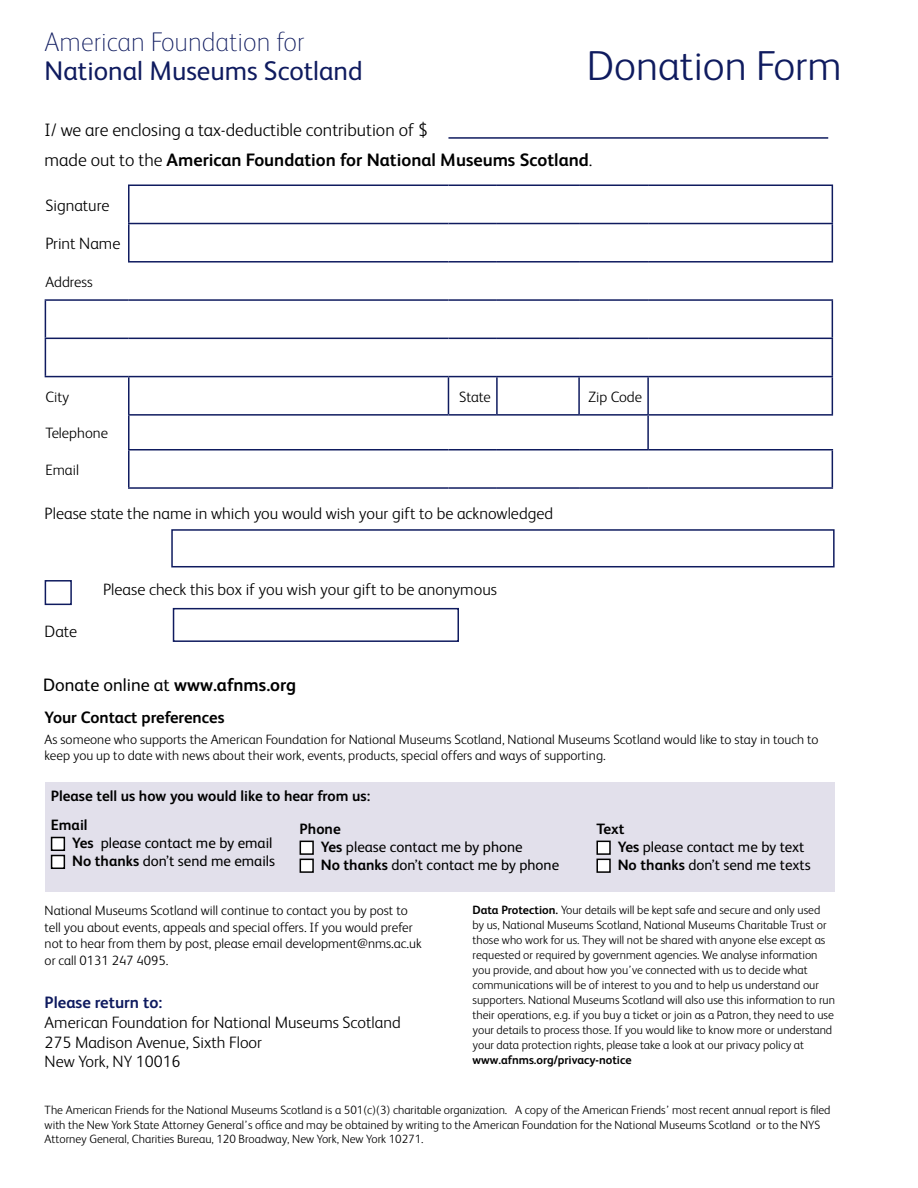
<style>
.page{position:relative;width:918px;height:1188px;background:#fff}
.page>*{position:absolute;margin:0;border:0;box-sizing:border-box;transform-origin:0 0}
.t1{font:300 42px "FS Albert";color:#0f1b5f}
.t2{font:27px "FS Albert";color:#0f1b5f}
.t3{font:100 27px "FS Albert";color:#0f1b5f}
.t4{font:300 18px/30px "FS Albert";color:#000}
.t5{font:18px "FS Albert";color:#000}
.t6{font:300 16.5px/19.8px "FS Albert";color:#000}
.t7{font:700 16.5px "FS Albert";color:#000}
.t8{font:700 16.5px "FS Albert";color:#0f1b5f}
.t9{font:15px/18px "FS Albert Pro";color:#000}
.t10{font:700 15px "FS Albert";color:#000}
.t11{font:300 15px "FS Albert";color:#000}
.t12{font:300 13.5px/16.5px "FS Albert";color:#000}
.t13{font:300 12px/15px "FS Albert";color:#000}
.t14{font:700 12px "FS Albert";color:#000}
.s1{font-weight:700}
</style>
<div class="page">
<div style="left:45px;top:782px;width:790px;height:109px;background:#e2e0eb"></div>
<div style="left:52px;top:838px;width:12px;height:12px;background:#fff"></div>
<div style="left:51px;top:837px;width:14px;height:14px;border:2px solid #000"></div>
<div style="left:52px;top:856px;width:12px;height:12px;background:#fff"></div>
<div style="left:51px;top:855px;width:14px;height:14px;border:2px solid #000"></div>
<div style="left:300px;top:841px;width:13px;height:13px;background:#fff"></div>
<div style="left:300px;top:841px;width:14px;height:14px;border:2px solid #000"></div>
<div style="left:300px;top:859px;width:13px;height:13px;background:#fff"></div>
<div style="left:300px;top:859px;width:14px;height:14px;border:2px solid #000"></div>
<div style="left:597px;top:841px;width:13px;height:13px;background:#fff"></div>
<div style="left:596px;top:841px;width:15px;height:14px;border:2px solid #000"></div>
<div style="left:597px;top:859px;width:13px;height:13px;background:#fff"></div>
<div style="left:596px;top:859px;width:15px;height:14px;border:2px solid #000"></div>
<hr style="left:45px;top:301px;width:1px;height:37px;background:#0f1b5f">
<hr style="left:45px;top:299px;width:84px;height:2px;background:#0f1b5f">
<hr style="left:129px;top:299px;width:319px;height:2px;background:#0f1b5f">
<hr style="left:448px;top:299px;width:49px;height:2px;background:#0f1b5f">
<hr style="left:497px;top:299px;width:82px;height:2px;background:#0f1b5f">
<hr style="left:579px;top:299px;width:69px;height:2px;background:#0f1b5f">
<hr style="left:648px;top:299px;width:185px;height:2px;background:#0f1b5f">
<hr style="left:832px;top:301px;width:1px;height:37px;background:#0f1b5f">
<hr style="left:45px;top:339px;width:1px;height:37px;background:#0f1b5f">
<hr style="left:45px;top:338px;width:84px;height:1px;background:#0f1b5f">
<hr style="left:129px;top:338px;width:319px;height:1px;background:#0f1b5f">
<hr style="left:448px;top:338px;width:49px;height:1px;background:#0f1b5f">
<hr style="left:497px;top:338px;width:82px;height:1px;background:#0f1b5f">
<hr style="left:579px;top:338px;width:69px;height:1px;background:#0f1b5f">
<hr style="left:648px;top:338px;width:185px;height:1px;background:#0f1b5f">
<hr style="left:832px;top:339px;width:1px;height:37px;background:#0f1b5f">
<hr style="left:45px;top:376px;width:84px;height:1px;background:#0f1b5f">
<hr style="left:129px;top:376px;width:319px;height:1px;background:#0f1b5f">
<hr style="left:448px;top:376px;width:49px;height:1px;background:#0f1b5f">
<hr style="left:497px;top:376px;width:82px;height:1px;background:#0f1b5f">
<hr style="left:579px;top:376px;width:69px;height:1px;background:#0f1b5f">
<hr style="left:578px;top:377px;width:2px;height:37px;background:#0f1b5f">
<hr style="left:647px;top:377px;width:2px;height:37px;background:#0f1b5f">
<hr style="left:648px;top:376px;width:185px;height:1px;background:#0f1b5f">
<hr style="left:832px;top:377px;width:1px;height:37px;background:#0f1b5f">
<hr style="left:497px;top:414px;width:82px;height:2px;background:#0f1b5f">
<hr style="left:579px;top:414px;width:69px;height:2px;background:#0f1b5f">
<hr style="left:647px;top:416px;width:2px;height:33px;background:#0f1b5f">
<hr style="left:648px;top:414px;width:185px;height:2px;background:#0f1b5f">
<hr style="left:648px;top:449px;width:185px;height:2px;background:#0f1b5f">
<hr style="left:832px;top:451px;width:1px;height:36px;background:#0f1b5f">
<hr style="left:128px;top:377px;width:2px;height:37px;background:#0f1b5f">
<hr style="left:448px;top:377px;width:1px;height:37px;background:#0f1b5f">
<hr style="left:496px;top:377px;width:2px;height:37px;background:#0f1b5f">
<hr style="left:128px;top:416px;width:2px;height:33px;background:#0f1b5f">
<hr style="left:128px;top:414px;width:320px;height:2px;background:#0f1b5f">
<hr style="left:448px;top:414px;width:49px;height:2px;background:#0f1b5f">
<hr style="left:128px;top:451px;width:2px;height:36px;background:#0f1b5f">
<hr style="left:128px;top:449px;width:320px;height:2px;background:#0f1b5f">
<hr style="left:448px;top:449px;width:49px;height:2px;background:#0f1b5f">
<hr style="left:497px;top:449px;width:82px;height:2px;background:#0f1b5f">
<hr style="left:579px;top:449px;width:69px;height:2px;background:#0f1b5f">
<hr style="left:128px;top:487px;width:320px;height:2px;background:#0f1b5f">
<hr style="left:448px;top:487px;width:49px;height:2px;background:#0f1b5f">
<hr style="left:497px;top:487px;width:82px;height:2px;background:#0f1b5f">
<hr style="left:579px;top:487px;width:69px;height:2px;background:#0f1b5f">
<hr style="left:648px;top:487px;width:185px;height:2px;background:#0f1b5f">
<hr style="left:128px;top:185px;width:320px;height:1px;background:#0f1b5f">
<hr style="left:128px;top:186px;width:2px;height:37px;background:#0f1b5f">
<hr style="left:448px;top:185px;width:49px;height:1px;background:#0f1b5f">
<hr style="left:497px;top:185px;width:82px;height:1px;background:#0f1b5f">
<hr style="left:579px;top:185px;width:69px;height:1px;background:#0f1b5f">
<hr style="left:648px;top:185px;width:185px;height:1px;background:#0f1b5f">
<hr style="left:832px;top:186px;width:1px;height:37px;background:#0f1b5f">
<hr style="left:128px;top:223px;width:320px;height:1px;background:#0f1b5f">
<hr style="left:128px;top:224px;width:2px;height:37px;background:#0f1b5f">
<hr style="left:448px;top:223px;width:49px;height:1px;background:#0f1b5f">
<hr style="left:497px;top:223px;width:82px;height:1px;background:#0f1b5f">
<hr style="left:579px;top:223px;width:69px;height:1px;background:#0f1b5f">
<hr style="left:648px;top:223px;width:185px;height:1px;background:#0f1b5f">
<hr style="left:832px;top:224px;width:1px;height:37px;background:#0f1b5f">
<hr style="left:128px;top:261px;width:320px;height:2px;background:#0f1b5f">
<hr style="left:448px;top:261px;width:49px;height:2px;background:#0f1b5f">
<hr style="left:497px;top:261px;width:82px;height:2px;background:#0f1b5f">
<hr style="left:579px;top:261px;width:69px;height:2px;background:#0f1b5f">
<hr style="left:648px;top:261px;width:185px;height:2px;background:#0f1b5f">
<hr style="left:448px;top:137px;width:380px;height:2px;background:#0f1b5f">
<div style="left:45px;top:580px;width:27px;height:25px;background:#fff;border:2px solid #0f1b5f"></div>
<div style="left:171px;top:529px;width:664px;height:38px;background:#fff;border:2px solid #0f1b5f"></div>
<div style="left:173px;top:608px;width:286px;height:34px;background:#fff;border:2px solid #0f1b5f"></div>
<h2 class="t3" style="left:45px;top:24px;width:261px">American Foundation for</h2>
<h2 class="t2" style="left:45px;top:53px;width:320px">National Museums Scotland</h2>
<h1 class="t1" style="left:587px;top:38px;width:256px">Donation Form</h1>
<h3 class="t4" style="left:45px;top:114px;width:549px">I/ we are enclosing a tax-deductible contribution of $<br>made out to the <span class="s1">American Foundation for National Museums Scotland</span>.</h3>
<h3 class="t6" style="left:45px;top:194px;width:66px">Signature</h3>
<h3 class="t6" style="left:45px;top:233px;width:77px">Print Name</h3>
<p class="t11" style="left:45px;top:272px;width:49px">Address</p>
<p class="t11" style="left:45px;top:387px;width:25px">City</p>
<p class="t11" style="left:459px;top:387px;width:33px">State</p>
<p class="t11" style="left:589px;top:387px;width:55px">Zip Code</p>
<p class="t11" style="left:45px;top:423px;width:64px">Telephone</p>
<p class="t11" style="left:45px;top:460px;width:35px">Email</p>
<h3 class="t6" style="left:45px;top:503px;width:510px">Please state the name in which you would wish your gift to be acknowledged</h3>
<h3 class="t6" style="left:45px;top:621px;width:34px">Date</h3>
<h3 class="t6" style="left:103px;top:579px;width:395px">Please check this box if you wish your gift to be anonymous</h3>
<h3 class="t5" style="left:43px;top:673px;width:255px">Donate online at <span class="s1">www.afnms.org</span></h3>
<h3 class="t7" style="left:45px;top:706px;width:181px">Your Contact preferences</h3>
<p class="t12" style="left:45px;top:730px;width:776px">As someone who supports the American Foundation for National Museums Scotland, National Museums Scotland would like to stay in touch to keep you up to date with news about their work, events, products, special offers and ways of supporting.</p>
<p class="t10" style="left:51px;top:786px;width:321px">Please tell us how you would like to hear from us:</p>
<p class="t9" style="left:72px;top:815px;width:205px;text-indent:-21px"><span class="s1">Email<br>Yes</span> please contact me by email<br><span class="s1">No thanks</span> don’t send me emails</p>
<p class="t9" style="left:321px;top:819px;width:240px;text-indent:-21px"><span class="s1">Phone<br>Yes</span> please contact me by phone<br><span class="s1">No thanks</span> don’t contact me by phone</p>
<p class="t9" style="left:618px;top:819px;width:195px;text-indent:-21px"><span class="s1">Text<br>Yes</span> please contact me by text<br><span class="s1">No thanks</span> don’t send me texts</p>
<p class="t13" style="left:473px;top:902px;width:364px"><span class="s1">Data Protection.</span> Your details will be kept safe and secure and only used<br>by us, National Museums Scotland, National Museums Charitable Trust or those who work for us. They will not be shared with anyone else except as requested or required by government agencies. We analyse information you provide, and about how you’ve connected with us to decide what communications will be of interest to you and to help us understand our supporters. National Museums Scotland will also use this information to run their operations, e.g. if you buy a ticket or join as a Patron, they need to use your details to process those. If you would like to know more or understand your data protection rights, please take a look at our privacy policy at</p>
<p class="t14" style="left:473px;top:1052px;width:161px">www.afnms.org/privacy-notice</p>
<p class="t12" style="left:45px;top:902px;width:379px">National Museums Scotland will continue to contact you by post to tell you about events, appeals and special offers. If you would prefer not to hear from them by post, please email development@nms.ac.uk or call 0131 247 4095.</p>
<h3 class="t8" style="left:45px;top:991px;width:119px">Please return to:</h3>
<h3 class="t6" style="left:45px;top:1011px;width:358px">American Foundation for National Museums Scotland<br>275 Madison Avenue, Sixth Floor<br>New York, NY 10016</h3>
<p class="t13" style="left:45px;top:1103px;width:788px;line-height:14.4px">The American Friends for the National Museums Scotland is a 501(c)(3) charitable organization. A copy of the American Friends’ most recent annual report is filed with the New York State Attorney General’s office and may be obtained by writing to the American Foundation for the National Museums Scotland or to the NYS<br>Attorney General, Charities Bureau, 120 Broadway, New York, New York 10271.</p>
</div>
